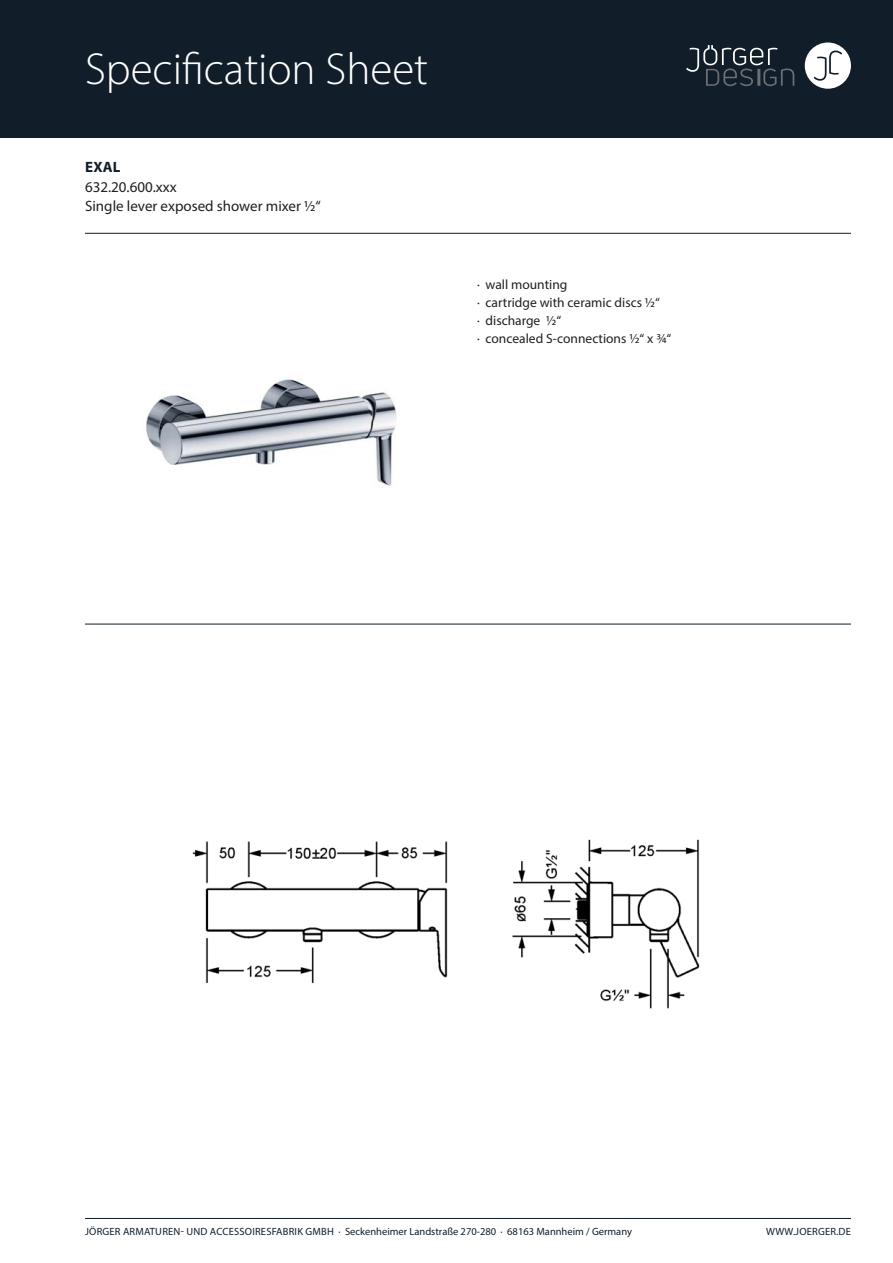
<style>
.page{position:relative;width:893px;height:1263px;background:#fff}
.page>*{position:absolute;margin:0;border:0;box-sizing:border-box;transform-origin:0 0}
.t1{font:300 45px "Myriad Pro";color:#fff}
.t2{font:15px "Myriad Pro";color:#231f20}
.t3{font:700 15px "Myriad Pro";color:#111e29}
.t4{font:13.5px/18px "Myriad Pro";color:#231f20}
.t5{font:10.5px "Myriad Pro";letter-spacing:.005em;color:#111e29}
</style>
<div class="page">
<div style="left:0;top:0;width:893px;height:138px;background:#111e29"></div>
<div style="left:805px;top:43px;width:46px;height:46px;background:#fff;border-radius:50%"></div>
<svg style="left:814px;top:51px;width:28px;height:30px"></svg>
<svg style="left:686px;top:45px;width:108px;height:41px"></svg>
<hr style="left:85px;top:1218px;width:766px;height:1px;background:#111e29">
<hr style="left:85px;top:233px;width:766px;height:1px;background:#111e29">
<hr style="left:85px;top:624px;width:766px;height:1px;background:#111e29">
<img style="left:146px;top:379px;width:251px;height:107px">
<img style="left:192px;top:839px;width:508px;height:170px">
<h1 class="t1" style="left:85px;top:52px;width:345px">Specification Sheet</h1>
<h2 class="t3" style="left:85px;top:161px;width:37px">EXAL</h2>
<h2 class="t2" style="left:85px;top:200px;width:237px">Single lever exposed shower mixer ½“</h2>
<h2 class="t2" style="left:85px;top:181px;width:93px">632.20.600.xxx</h2>
<p class="t4" style="left:477px;top:277px;width:196px">· wall mounting<br>· cartridge with ceramic discs ½“<br>· discharge ½“<br>· concealed S-connections ½“ x ¾“</p>
<p class="t5" style="left:85px;top:1228px;width:548px">JÖRGER ARMATUREN- UND ACCESSOIRESFABRIK GMBH · Seckenheimer Landstraße 270-280 · 68163 Mannheim / Germany</p>
<p class="t5" style="left:766px;top:1228px;width:86px">WWW.JOERGER.DE</p>
</div>
